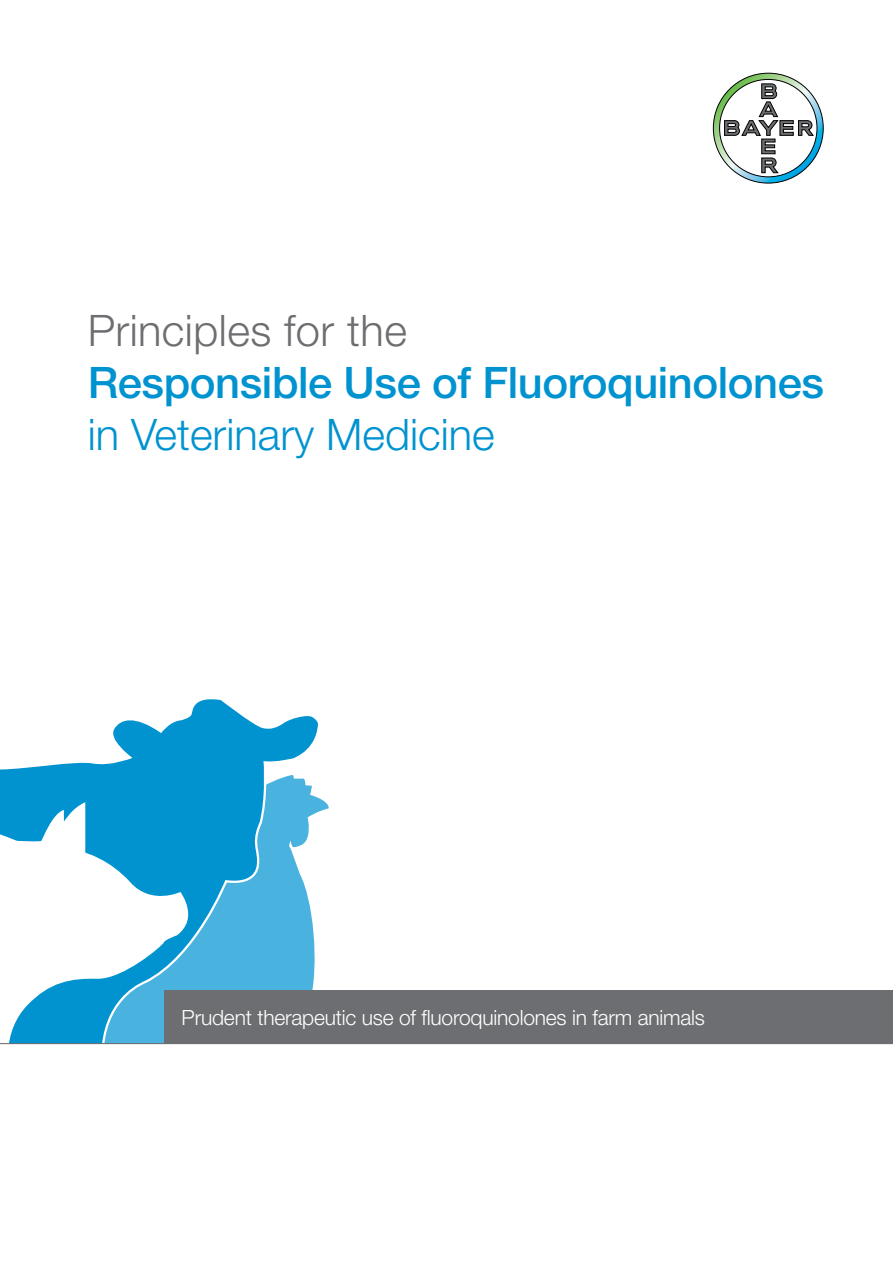
<style>
.page{position:relative;width:893px;height:1263px;background:#fff}
.page>*{position:absolute;margin:0;border:0;box-sizing:border-box;transform-origin:0 0}
.t1{font:500 43.5px "Helvetica Neue LT Std";letter-spacing:-.01em;color:#0093d0}
.t2{font:300 43.5px "Helvetica Neue LT Std";color:#0093d0}
.t3{font:300 43.5px "Helvetica Neue LT Std";letter-spacing:.01em;color:#6d6e71}
.t4{font:300 21px "Helvetica Neue LT Std";letter-spacing:-.01em;color:#fff}
</style>
<div class="page">
<svg style="left:713px;top:73px;width:111px;height:111px"></svg>
<svg style="left:0;top:699px;width:321px;height:291px"></svg>
<svg style="left:0;top:802px;width:200px;height:241px"></svg>
<div style="left:164px;top:990px;width:729px;height:54px;background:#6d6e71"></div>
<hr style="left:0;top:1043px;width:165px;height:1px;background:#6d6e71">
<h1 class="t3" style="left:88px;top:303px;width:321px">Principles for the</h1>
<h1 class="t1" style="left:88px;top:356px;width:738px">Responsible Use of Fluoroquinolones</h1>
<h1 class="t2" style="left:88px;top:408px;width:408px">in Veterinary Medicine</h1>
<p class="t4" style="left:182px;top:1004px;width:525px">Prudent therapeutic use of fluoroquinolones in farm animals</p>
</div>
